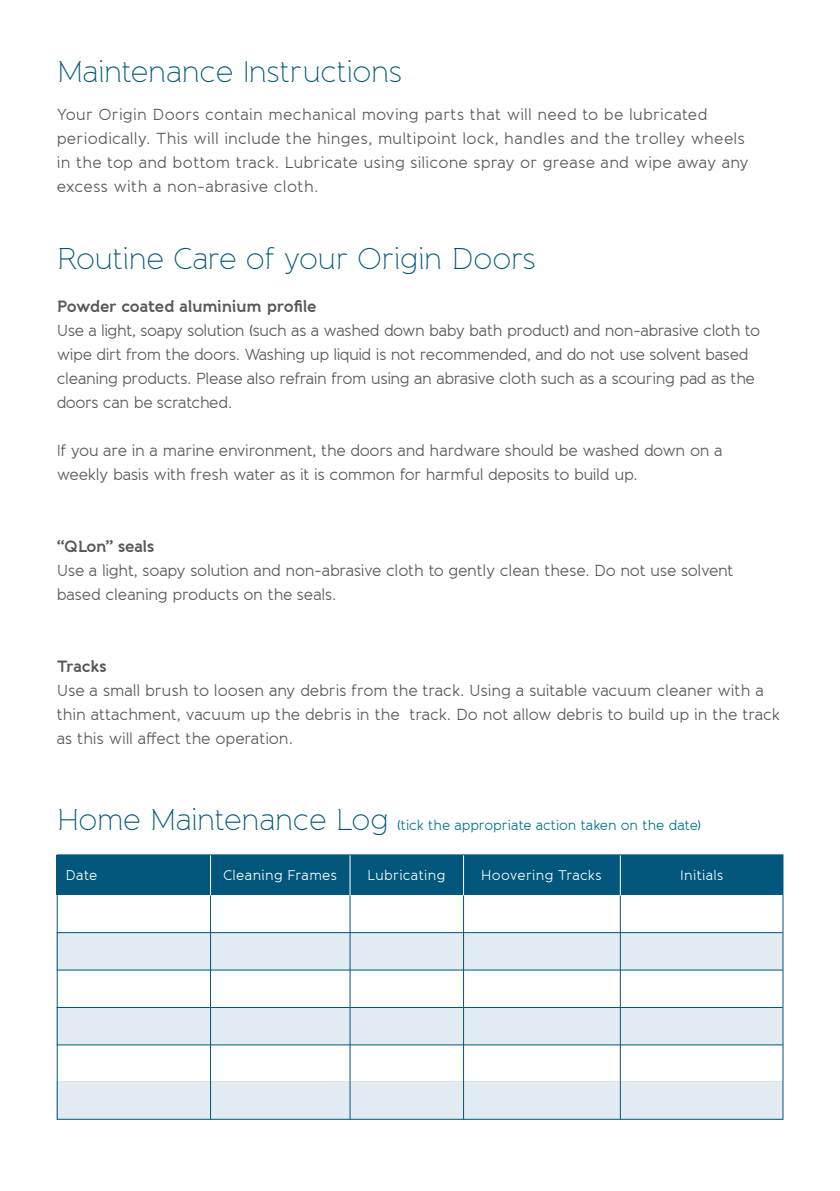
<style>
.page{position:relative;width:840px;height:1191px;background:#fff}
.page>*{position:absolute;margin:0;border:0;box-sizing:border-box;transform-origin:0 0}
.t1{font:200 30px "Banda";letter-spacing:-.01em;color:#00577b}
.t2{font:16px/24px "Banda";letter-spacing:-.015em;color:#575756}
.t3{font:16px/24px "Banda";letter-spacing:.01em;color:#575756}
.t4{font:700 16px "Banda";letter-spacing:-.02em;color:#575756}
.t5{font:14px "Banda";letter-spacing:-.01em;color:#007094}
.t6{font:14px "Banda";letter-spacing:.015em;color:#fff}
.s1{font-weight:200;font-size:30px;color:#00577b}
</style>
<div class="page">
<div style="left:57px;top:1082px;width:725px;height:38px;background:#e2ebf2"></div>
<div style="left:57px;top:1007px;width:725px;height:37px;background:#e2ebf2"></div>
<hr style="left:57px;top:1044px;width:725px;height:1px;background:#00577b">
<div style="left:57px;top:932px;width:725px;height:37px;background:#e2ebf2"></div>
<div style="left:57px;top:855px;width:725px;height:40px;background:#00577b"></div>
<hr style="left:210px;top:854px;width:1px;height:265px;background:#00577b">
<hr style="left:57px;top:932px;width:725px;height:1px;background:#00577b">
<hr style="left:57px;top:969px;width:725px;height:1px;background:#00577b">
<hr style="left:349px;top:854px;width:1px;height:265px;background:#00577b">
<hr style="left:463px;top:854px;width:1px;height:265px;background:#00577b">
<hr style="left:619px;top:854px;width:1px;height:265px;background:#00577b">
<hr style="left:210px;top:854px;width:1px;height:41px;background:#fff">
<hr style="left:349px;top:854px;width:1px;height:41px;background:#fff">
<hr style="left:463px;top:854px;width:1px;height:41px;background:#fff">
<hr style="left:619px;top:854px;width:1px;height:41px;background:#fff">
<hr style="left:57px;top:1007px;width:725px;height:1px;background:#00577b">
<div style="left:57px;top:854px;width:725px;height:265px;border:1px solid #00577b"></div>
<h1 class="t1" style="left:57px;top:53px;width:347px">Maintenance Instructions</h1>
<p class="t3" style="left:57px;top:102px;width:693px">Your Origin Doors contain mechanical moving parts that will need to be lubricated periodically. This will include the hinges, multipoint lock, handles and the trolley wheels in the top and bottom track. Lubricate using silicone spray or grease and wipe away any excess with a non-abrasive cloth.</p>
<h1 class="t1" style="left:57px;top:240px;width:480px">Routine Care of your Origin Doors</h1>
<p class="t4" style="left:57px;top:296px;width:261px">Powder coated aluminium profile</p>
<p class="t2" style="left:57px;top:318px;width:704px">Use a light, soapy solution (such as a washed down baby bath product) and non-abrasive cloth to wipe dirt from the doors. Washing up liquid is not recommended, and do not use solvent based cleaning products. Please also refrain from using an abrasive cloth such as a scouring pad as the doors can be scratched.</p>
<p class="t2" style="left:57px;top:438px;width:667px">If you are in a marine environment, the doors and hardware should be washed down on a weekly basis with fresh water as it is common for harmful deposits to build up.</p>
<p class="t4" style="left:57px;top:536px;width:99px">“QLon” seals</p>
<p class="t2" style="left:57px;top:558px;width:678px">Use a light, soapy solution and non-abrasive cloth to gently clean these. Do not use solvent based cleaning products on the seals.</p>
<p class="t4" style="left:57px;top:656px;width:51px">Tracks</p>
<p class="t2" style="left:57px;top:678px;width:724px">Use a small brush to loosen any debris from the track. Using a suitable vacuum cleaner with a thin attachment, vacuum up the debris in the track. Do not allow debris to build up in the track as this will affect the operation.</p>
<p class="t5" style="left:57px;top:816px;width:645px"><span class="s1">Home Maintenance Log</span> (tick the appropriate action taken on the date)</p>
<p class="t6" style="left:65px;top:866px;width:33px">Date</p>
<p class="t6" style="left:223px;top:866px;width:115px">Cleaning Frames</p>
<p class="t6" style="left:367px;top:866px;width:80px">Lubricating</p>
<p class="t6" style="left:480px;top:866px;width:122px">Hoovering Tracks</p>
<p class="t6" style="left:679px;top:866px;width:45px">Initials</p>
</div>
